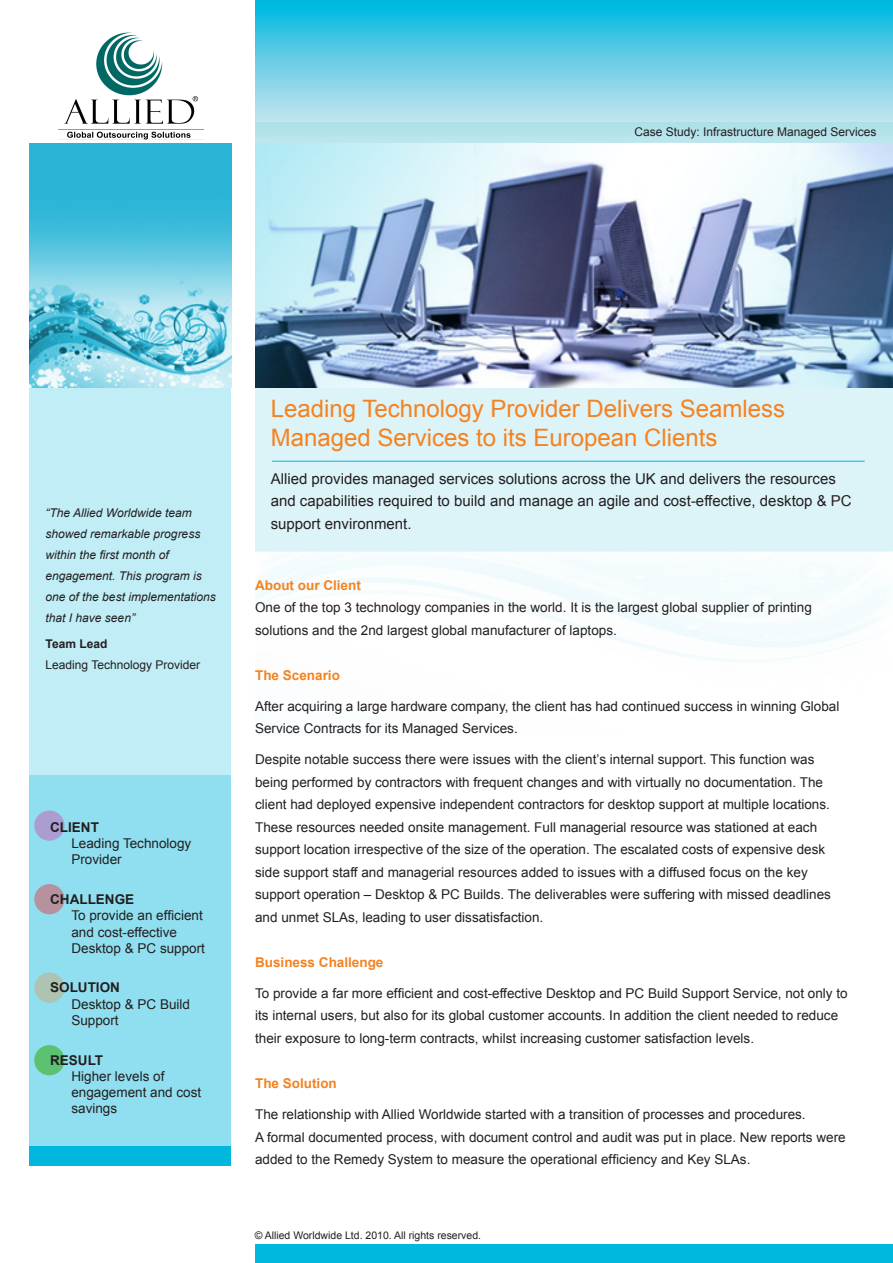
<style>
.page{position:relative;width:893px;height:1263px;background:#fff}
.page>*{position:absolute;margin:0;border:0;box-sizing:border-box;transform-origin:0 0}
.t1{font:24px/28.8px "Arial";color:#f58220}
.t2{font:15px/22.5px "Arial";color:#231f20}
.t3{font:13.5px/22.5px "Arial";color:#231f20}
.t4{font:700 13.5px "Arial";color:#f58220}
.t5{font:italic 12px/21px "Arial";color:#231f20}
.t6{font:12px "Arial";color:#231f20}
.t7{font:700 12px "Arial";color:#231f20}
.t8{font:10.5px "Arial";color:#231f20}
.s1{font-weight:700}
</style>
<div class="page">
<div style="left:30px;top:388px;width:201px;height:774px;background:#c0edf6"></div>
<svg style="left:255px;top:0;width:638px;height:122px;background:#63cde6"></svg>
<svg style="left:255px;top:122px;width:638px;height:430px;background:#d7f1f5"></svg>
<img style="left:30px;top:143px;width:201px;height:245px">
<div style="left:255px;top:1244px;width:638px;height:19px;background:#00b8de"></div>
<img style="left:255px;top:143px;width:638px;height:245px">
<div style="left:30px;top:1146px;width:201px;height:20px;background:#00b8de"></div>
<hr style="left:272px;top:461px;width:593px;height:1px;background:#00b8de">
<div style="left:30px;top:775px;width:201px;height:387px;background:#90dff0"></div>
<div style="left:34px;top:810px;width:30px;height:31px;background:#ab9dd2;border-radius:50%"></div>
<div style="left:34px;top:884px;width:30px;height:30px;background:#b5929e;border-radius:50%"></div>
<div style="left:34px;top:972px;width:30px;height:31px;background:#aec3b2;border-radius:50%"></div>
<div style="left:34px;top:1045px;width:30px;height:30px;background:#5dc172;border-radius:50%"></div>
<img style="left:58px;top:33px;width:146px;height:107px">
<p class="t6" style="left:634px;top:124px;width:244px">Case Study: Infrastructure Managed Services</p>
<p class="t5" style="left:46px;top:503px;width:172px">“The Allied Worldwide team showed remarkable progress within the first month of engagement. This program is one of the best implementations that I have seen”</p>
<p class="t7" style="left:46px;top:635px;width:63px">Team Lead</p>
<p class="t6" style="left:46px;top:656px;width:156px">Leading Technology Provider</p>
<p class="t3" style="left:71px;top:819px;width:121px;line-height:16.2px;text-indent:-21px"><span class="s1">CLIENT<br></span>Leading Technology<br>Provider</p>
<p class="t3" style="left:71px;top:891px;width:135px;line-height:16.2px;text-indent:-21px"><span class="s1">CHALLENGE<br></span>To provide an efficient and cost-effective<br>Desktop &amp; PC support</p>
<p class="t3" style="left:71px;top:980px;width:120px;line-height:16.2px;text-indent:-21px"><span class="s1">SOLUTION<br></span>Desktop &amp; PC Build<br>Support</p>
<p class="t3" style="left:71px;top:1052px;width:131px;line-height:16.2px;text-indent:-21px"><span class="s1">RESULT<br></span>Higher levels of engagement and cost savings</p>
<p class="t1" style="left:271px;top:395px;width:516px">Leading Technology Provider Delivers Seamless<br>Managed Services to its European Clients</p>
<p class="t2" style="left:271px;top:467px;width:582px">Allied provides managed services solutions across the UK and delivers the resources and capabilities required to build and manage an agile and cost-effective, desktop &amp; PC support environment.</p>
<p class="t4" style="left:255px;top:576px;width:107px">About our Client</p>
<p class="t3" style="left:255px;top:596px;width:558px">One of the top 3 technology companies in the world. It is the largest global supplier of printing solutions and the 2nd largest global manufacturer of laptops.</p>
<p class="t4" style="left:255px;top:666px;width:86px">The Scenario</p>
<p class="t3" style="left:255px;top:695px;width:586px">After acquiring a large hardware company, the client has had continued success in winning Global<br>Service Contracts for its Managed Services.</p>
<p class="t3" style="left:255px;top:748px;width:577px">Despite notable success there were issues with the client’s internal support. This function was being performed by contractors with frequent changes and with virtually no documentation. The client had deployed expensive independent contractors for desktop support at multiple locations.<br>These resources needed onsite management. Full managerial resource was stationed at each support location irrespective of the size of the operation. The escalated costs of expensive desk side support staff and managerial resources added to issues with a diffused focus on the key support operation – Desktop &amp; PC Builds. The deliverables were suffering with missed deadlines and unmet SLAs, leading to user dissatisfaction.</p>
<p class="t4" style="left:255px;top:953px;width:130px">Business Challenge</p>
<p class="t3" style="left:255px;top:982px;width:594px">To provide a far more efficient and cost-effective Desktop and PC Build Support Service, not only to its internal users, but also for its global customer accounts. In addition the client needed to reduce their exposure to long-term contracts, whilst increasing customer satisfaction levels.</p>
<p class="t4" style="left:255px;top:1074px;width:83px">The Solution</p>
<p class="t3" style="left:255px;top:1103px;width:592px">The relationship with Allied Worldwide started with a transition of processes and procedures.<br>A formal documented process, with document control and audit was put in place. New reports were added to the Remedy System to measure the operational efficiency and Key SLAs.</p>
<p class="t8" style="left:255px;top:1228px;width:228px">© Allied Worldwide Ltd. 2010. All rights reserved.</p>
</div>
